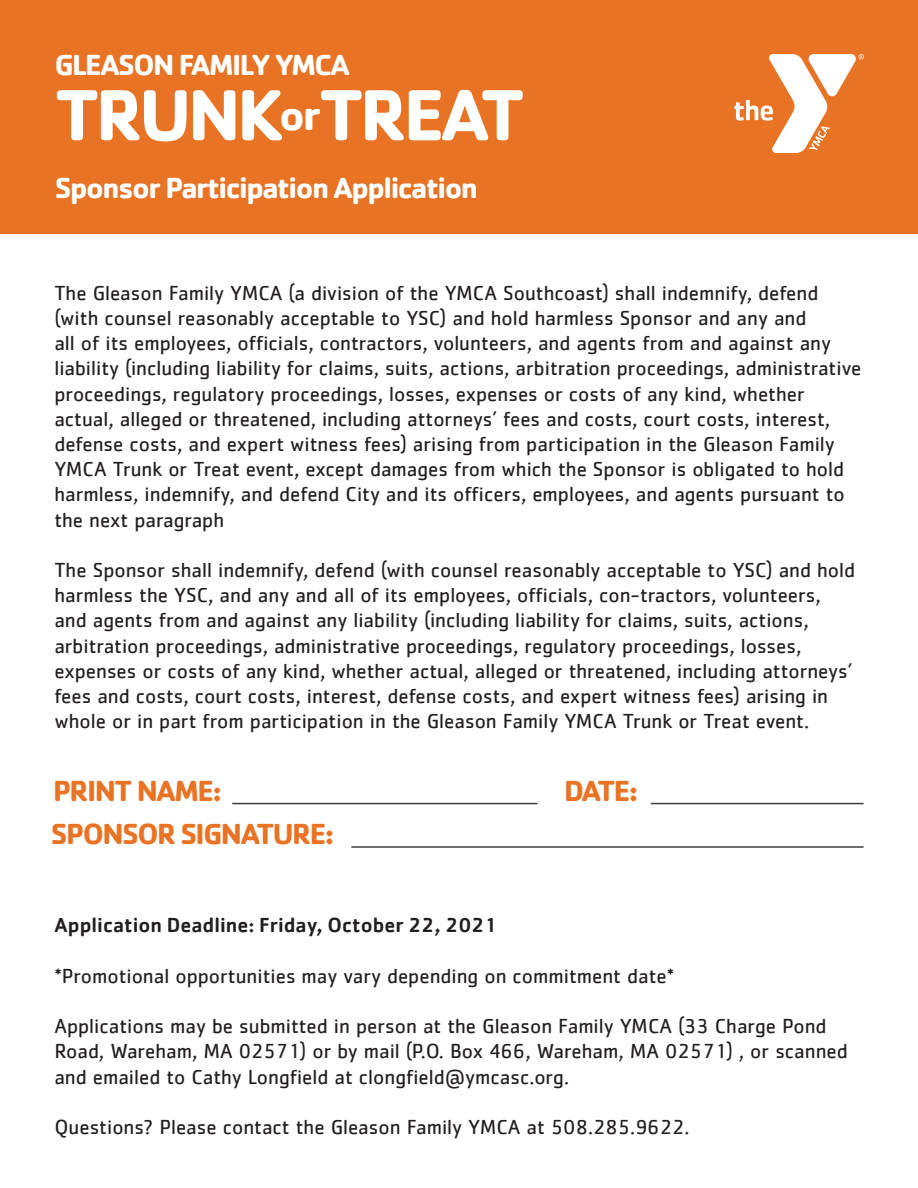
<style>
.page{position:relative;width:918px;height:1188px;background:#fff}
.page>*{position:absolute;margin:0;border:0;box-sizing:border-box;transform-origin:0 0}
.t1{font:700 75px "Cachet";letter-spacing:-.05em;color:#fff}
.t2{font:700 30px "Cachet";letter-spacing:-.05em;color:#fff}
.t3{font:700 30px/43.5px "Cachet";letter-spacing:-.05em;color:#e87324}
.t4{font:21px/25.2px "Cachet";color:#231f20}
.t5{font:500 21px "Cachet";color:#231f20}
.s1{font-size:43.65px}
</style>
<div class="page">
<div style="left:0;top:0;width:918px;height:233px;background:#e87324"></div>
<svg style="left:734px;top:54px;width:130px;height:99px"></svg>
<hr style="left:351px;top:846px;width:513px;height:2px;background:#3e3e3f">
<hr style="left:232px;top:803px;width:306px;height:1px;background:#3e3e3f">
<hr style="left:651px;top:803px;width:213px;height:1px;background:#3e3e3f">
<p class="t2" style="left:55px;top:45px;width:296px">GLEASON FAMILY YMCA</p>
<p class="t1" style="left:55px;top:67px;width:472px">TRUNK<span class="s1">or</span>TREAT</p>
<p class="t2" style="left:55px;top:168px;width:425px">Sponsor Participation Application</p>
<p class="t4" style="left:54px;top:280px;width:808px">The Gleason Family YMCA (a division of the YMCA Southcoast) shall indemnify, defend (with counsel reasonably acceptable to YSC) and hold harmless Sponsor and any and<br>all of its employees, officials, contractors, volunteers, and agents from and against any liability (including liability for claims, suits, actions, arbitration proceedings, administrative proceedings, regulatory proceedings, losses, expenses or costs of any kind, whether actual, alleged or threatened, including attorneys’ fees and costs, court costs, interest, defense costs, and expert witness fees) arising from participation in the Gleason Family YMCA Trunk or Treat event, except damages from which the Sponsor is obligated to hold harmless, indemnify, and defend City and its officers, employees, and agents pursuant to the next paragraph</p>
<p class="t4" style="left:54px;top:557px;width:802px">The Sponsor shall indemnify, defend (with counsel reasonably acceptable to YSC) and hold harmless the YSC, and any and all of its employees, officials, con-tractors, volunteers, and agents from and against any liability (including liability for claims, suits, actions, arbitration proceedings, administrative proceedings, regulatory proceedings, losses, expenses or costs of any kind, whether actual, alleged or threatened, including attorneys’ fees and costs, court costs, interest, defense costs, and expert witness fees) arising in whole or in part from participation in the Gleason Family YMCA Trunk or Treat event.</p>
<p class="t3" style="left:51px;top:768px;width:285px">PRINT NAME:<br>SPONSOR SIGNATURE:</p>
<p class="t5" style="left:55px;top:912px;width:444px">Application Deadline: Friday, October 22, 2021</p>
<p class="t3" style="left:564px;top:768px;width:76px">DATE:</p>
<p class="t4" style="left:54px;top:963px;width:621px">*Promotional opportunities may vary depending on commitment date*</p>
<p class="t4" style="left:54px;top:1013px;width:795px">Applications may be submitted in person at the Gleason Family YMCA (33 Charge Pond<br>Road, Wareham, MA 02571) or by mail (P.O. Box 466, Wareham, MA 02571) , or scanned and emailed to Cathy Longfield at clongfield@ymcasc.org.</p>
<p class="t4" style="left:54px;top:1114px;width:637px">Questions? Please contact the Gleason Family YMCA at 508.285.9622.</p>
</div>
